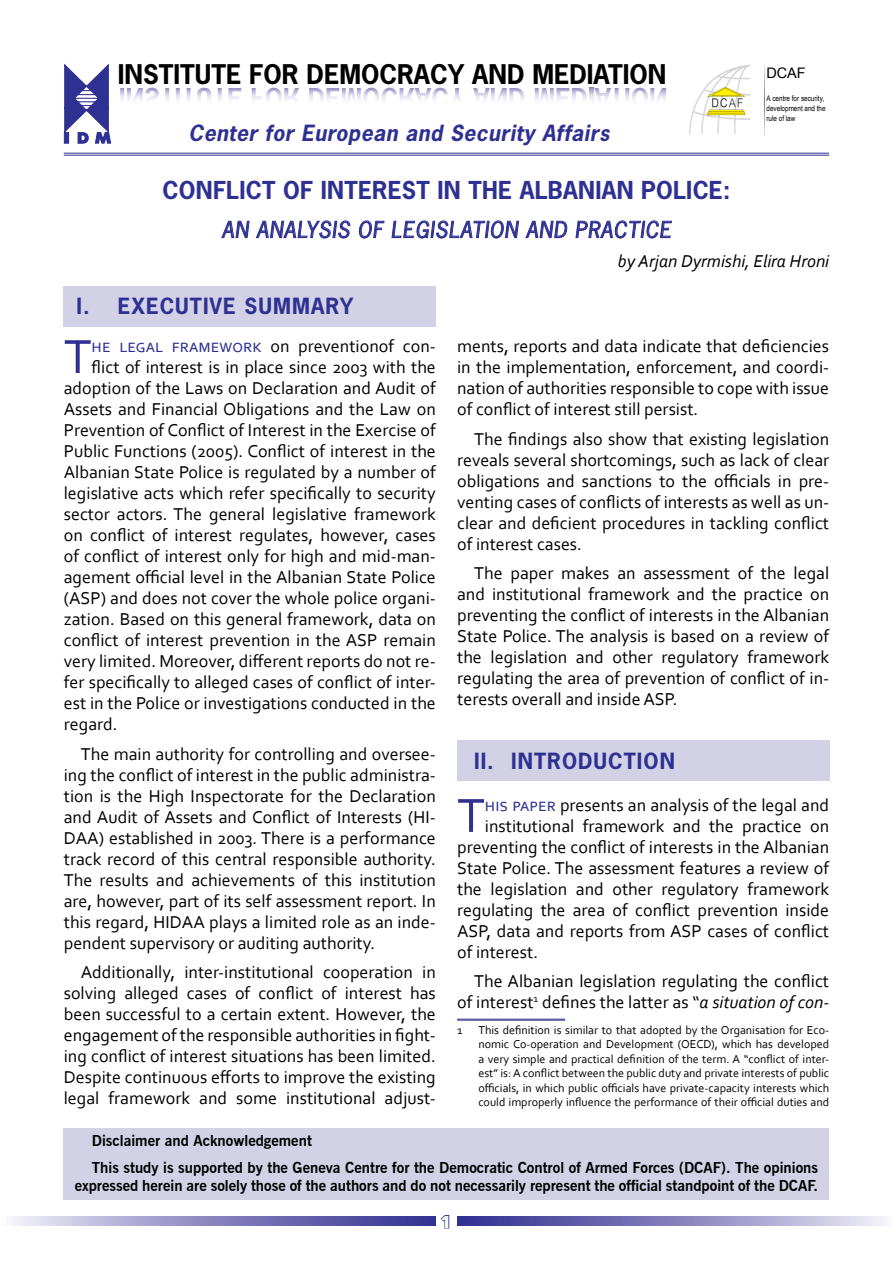
<style>
.page{position:relative;width:893px;height:1263px;background:#fff}
.page>*{position:absolute;margin:0;border:0;box-sizing:border-box;transform-origin:0 0}
.t1{font:50.1px "Corbel";color:#2e3092}
.t2{font:700 25.5px "News Gothic Std";letter-spacing:-.04em;color:#000}
.t3{font:700 23.25px "News Gothic Std";letter-spacing:.01em;color:#2e3092}
.t4{font:italic 700 21px "News Gothic Std";letter-spacing:-.18em;color:#2e3092}
.t5{font:italic 21px "News Gothic Std";letter-spacing:.05em;color:#2e3092}
.t6{font:700 21px "News Gothic Std";letter-spacing:.05em;color:#2e3092}
.t7{font:18px/21px "Corbel";color:#000;text-align:justify}
.t8{font:italic 18px "Corbel";color:#000}
.t9{font:700 18px "Folio BT";color:#fff}
.t10{font:700 15px/26.5px "News Gothic BT";color:#000}
.t11{font:14.55px "Arial";color:#000}
.t12{font:12px/14.4px "Corbel";color:#000;text-align:justify}
.t13{font:7.8px/10.2px "Arial Narrow";letter-spacing:-.005em;color:#000}
.s1{color:#fff}
.s2{color:#2e3092}
.s3{font-style:italic}
</style>
<div class="page">
<svg style="left:12px;top:1216px;width:424px;height:9px"></svg>
<svg style="left:457px;top:1216px;width:428px;height:9px"></svg>
<svg style="left:440px;top:1214px;width:10px;height:15px"></svg>
<div style="left:457px;top:740px;width:372px;height:40px;background:#d2d1e6"></div>
<div style="left:64px;top:286px;width:372px;height:41px;background:#d2d1e6"></div>
<svg style="left:221px;top:220px;width:130px;height:19px"></svg>
<svg style="left:359px;top:220px;width:26px;height:19px"></svg>
<svg style="left:391px;top:220px;width:128px;height:19px"></svg>
<svg style="left:525px;top:220px;width:42px;height:19px"></svg>
<svg style="left:575px;top:220px;width:97px;height:19px"></svg>
<svg style="left:64px;top:64px;width:47px;height:80px"></svg>
<hr style="left:64px;top:153px;width:765px;height:1px;background:#2e3092">
<hr style="left:64px;top:155px;width:765px;height:1px;background:#2e3092">
<hr style="left:457px;top:1019px;width:108px;height:1px;background:#2e3092">
<hr style="left:457px;top:1020px;width:108px;height:1px;background:#2e3092">
<div style="left:64px;top:1128px;width:765px;height:71px;background:#d2d1e6"></div>
<img style="left:689px;top:64px;width:76px;height:71px">
<h2 class="t2" style="left:118px;top:57px;width:15px">I NSTIT<span class="s1">I NSTIT</span></h2>
<h2 class="t2" style="left:195px;top:57px;width:73px">U<span class="s1">U</span> TE<span class="s1">TE</span> FOR<span class="s1">FOR</span></h2>
<h2 class="t2" style="left:307px;top:57px;width:183px">D<span class="s1">D</span>E<span class="s1">E</span>M<span class="s1">M</span>O<span class="s1">O</span>C<span class="s1">C</span>R<span class="s1">R</span>ACY A</h2>
<p class="t4" style="left:189px;top:120px;width:427px">Center for European and Security Affairs</p>
<p class="t3" style="left:163px;top:174px;width:569px">CONFLICT OF INTEREST IN THE ALBANIAN POLICE:</p>
<p class="t5" style="left:222px;top:216px;width:451px">AN ANALYSIS OF LEGISLATION AND PRACTICE</p>
<p class="t11" style="left:766px;top:64px;width:41px">DCAF</p>
<p class="t13" style="left:766px;top:93px;width:61px">A centre for security, development and the rule of law</p>
<p class="t6" style="left:77px;top:292px;width:278px">I. EXECUTIVE SUMMARY</p>
<h1 class="t1" style="left:64px;top:325px;width:29px">T</h1>
<p class="t7" style="left:92px;top:335px;width:346px"><span class="s2">he legal framework</span> on preventionof con-</p>
<p class="t7" style="left:92px;top:356px;width:346px">flict of interest is in place since 2003 with the</p>
<p class="t7" style="left:64px;top:377px;width:374px">adoption of the Laws on Declaration and Audit of</p>
<p class="t7" style="left:64px;top:398px;width:374px">Assets and Financial Obligations and the Law on</p>
<p class="t7" style="left:64px;top:419px;width:374px">Prevention of Conflict of Interest in the Exercise of</p>
<p class="t7" style="left:64px;top:440px;width:374px">Public Functions (2005). Conflict of interest in the</p>
<p class="t7" style="left:64px;top:461px;width:374px">Albanian State Police is regulated by a number of</p>
<p class="t7" style="left:64px;top:482px;width:374px">legislative acts which refer specifically to security</p>
<p class="t7" style="left:64px;top:503px;width:374px">sector actors. The general legislative framework</p>
<p class="t7" style="left:64px;top:524px;width:374px">on conflict of interest regulates, however, cases</p>
<p class="t7" style="left:64px;top:545px;width:374px">of conflict of interest only for high and mid-man-</p>
<p class="t7" style="left:64px;top:566px;width:374px">agement official level in the Albanian State Police</p>
<p class="t7" style="left:64px;top:587px;width:374px">(ASP) and does not cover the whole police organi-</p>
<p class="t7" style="left:64px;top:608px;width:374px">zation. Based on this general framework, data on</p>
<p class="t7" style="left:64px;top:629px;width:374px">conflict of interest prevention in the ASP remain</p>
<p class="t7" style="left:64px;top:650px;width:374px">very limited. Moreover, different reports do not re-</p>
<p class="t7" style="left:64px;top:671px;width:374px">fer specifically to alleged cases of conflict of inter-</p>
<p class="t7" style="left:64px;top:692px;width:374px">est in the Police or investigations conducted in the</p>
<p class="t7" style="left:64px;top:713px;width:55px">regard.</p>
<p class="t7" style="left:64px;top:743px;width:374px;text-indent:17px">The main authority for controlling and oversee&shy;ing the conflict of interest in the public administra&shy;tion is the High Inspectorate for the Declaration and Audit of Assets and Conflict of Interests (HI-DAA) established in 2003. There is a performance track record of this central responsible authority.<br>The results and achievements of this institution are, however, part of its self assessment report. In this regard, HIDAA plays a limited role as an inde&shy;pendent supervisory or auditing authority.</p>
<p class="t7" style="left:64px;top:961px;width:374px;text-indent:17px">Additionally, inter-institutional cooperation in solving alleged cases of conflict of interest has been successful to a certain extent. However, the engagement of the responsible authorities in fight&shy;ing conflict of interest situations has been limited.<br>Despite continuous efforts to improve the existing legal framework and some institutional adjust-</p>
<p class="t8" style="left:618px;top:250px;width:213px">by Arjan Dyrmishi, Elira Hroni</p>
<p class="t7" style="left:457px;top:335px;width:374px">ments, reports and data indicate that deficiencies in the implementation, enforcement, and coordi&shy;nation of authorities responsible to cope with issue of conflict of interest still persist.</p>
<p class="t7" style="left:457px;top:428px;width:374px;text-indent:17px">The findings also show that existing legislation reveals several shortcomings, such as lack of clear obligations and sanctions to the officials in pre&shy;venting cases of conflicts of interests as well as un&shy;clear and deficient procedures in tackling conflict of interest cases.</p>
<p class="t7" style="left:457px;top:562px;width:374px;text-indent:17px">The paper makes an assessment of the legal and institutional framework and the practice on preventing the conflict of interests in the Albanian State Police. The analysis is based on a review of the legislation and other regulatory framework regulating the area of prevention of conflict of in&shy;terests overall and inside ASP.</p>
<p class="t6" style="left:474px;top:747px;width:120px">II . INTRODUC</p>
<p class="t6" style="left:624px;top:747px;width:53px">TION</p>
<h1 class="t1" style="left:457px;top:784px;width:29px">T</h1>
<p class="t7" style="left:485px;top:794px;width:346px"><span class="s2">his paper</span> presents an analysis of the legal and</p>
<p class="t7" style="left:485px;top:815px;width:346px">institutional framework and the practice on</p>
<p class="t7" style="left:457px;top:836px;width:374px">preventing the conflict of interests in the Albanian</p>
<p class="t7" style="left:457px;top:857px;width:374px">State Police. The assessment features a review of</p>
<p class="t7" style="left:457px;top:878px;width:374px">the legislation and other regulatory framework</p>
<p class="t7" style="left:457px;top:899px;width:374px">regulating the area of conflict prevention inside</p>
<p class="t7" style="left:457px;top:920px;width:374px">ASP, data and reports from ASP cases of conflict</p>
<p class="t7" style="left:457px;top:941px;width:83px">of interest.</p>
<p class="t7" style="left:457px;top:970px;width:374px;text-align:right">The Albanian legislation regulating the conflict of interest<sup>1</sup> defines the latter as “<span class="s3">a situation of con-</span></p>
<p class="t12" style="left:457px;top:1022px;width:7px">1</p>
<p class="t12" style="left:478px;top:1022px;width:352px">This definition is similar to that adopted by the Organisation for Eco&shy;nomic Co-operation and Development (OECD), which has developed a very simple and practical definition of the term. A “conflict of inter&shy;est” is: A conflict between the public duty and private interests of public officials, in which public officials have private-capacity interests which could improperly influence the performance of their official duties and</p>
<p class="t10" style="left:92px;top:1127px;width:728px">Disclaimer and Acknowledgement<br>This study is supported by the Geneva Centre for the Democratic Control of Armed Forces (DCAF). The opinions</p>
<p class="t10" style="left:75px;top:1172px;width:745px">expressed herein are solely those of the authors and do not necessarily represent the official standpoint of the DCAF.</p>
<p class="t9" style="left:440px;top:1210px;width:13px">1</p>
</div>
